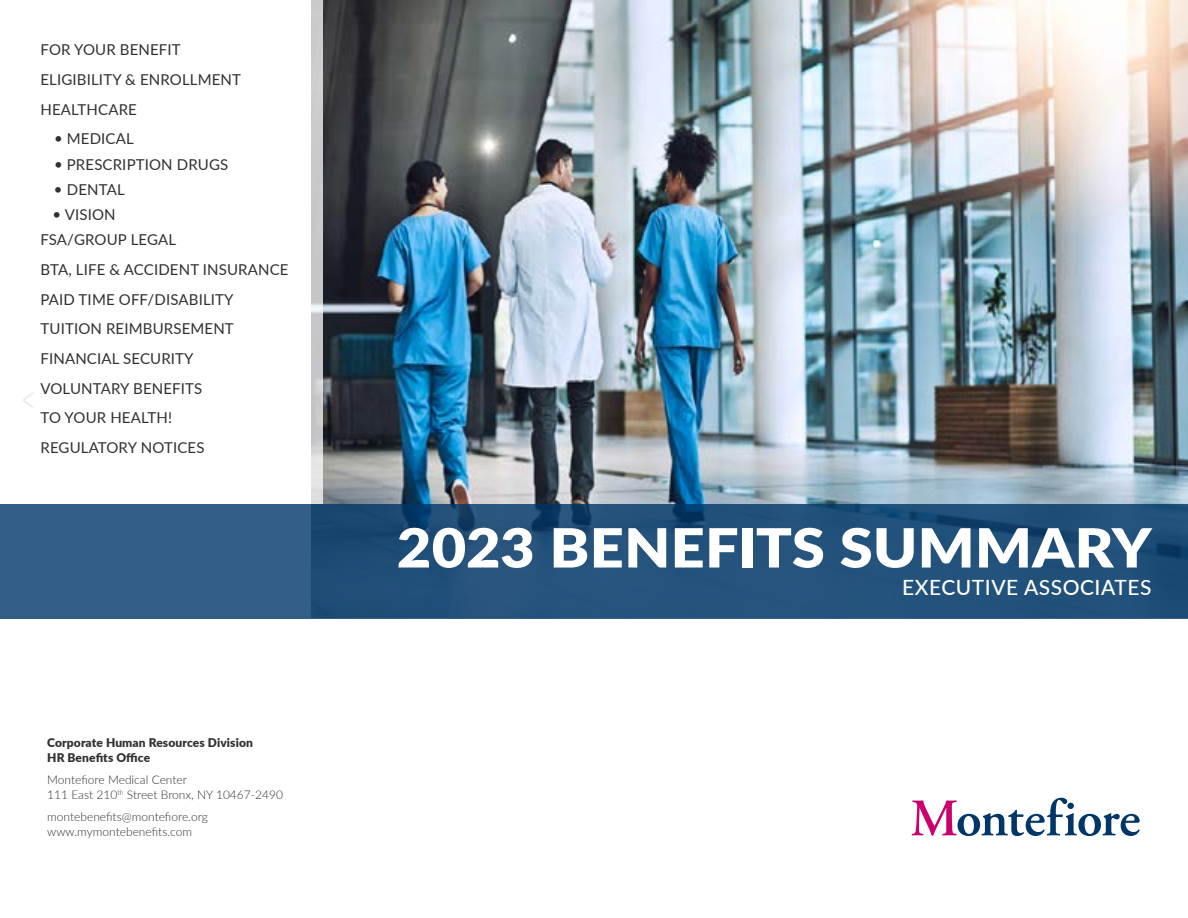
<style>
.page{position:relative;width:1188px;height:918px;background:#fff}
.page>*{position:absolute;margin:0;border:0;box-sizing:border-box;transform-origin:0 0}
.t1{font:900 54px "Lato";letter-spacing:.005em;color:#fff;scale:1.1 1}
.t2{font:500 21px "Lato";letter-spacing:.025em;color:#fff}
.t3{font:15px/29.7px "Lato";letter-spacing:.01em;color:#322f31}
.t4{font:300 12px/15px "Lato";color:#322f31}
.t5{font:900 12px/15px "Lato";letter-spacing:.01em;color:#322f31}
</style>
<div class="page">
<img style="left:323px;top:1px;width:865px;height:503px">
<svg style="left:912px;top:798px;width:228px;height:38px"></svg>
<svg style="left:0;top:504px;width:1188px;height:115px;background:#25537c"></svg>
<p class="t3" style="left:40px;top:34px;width:202px">FOR YOUR BENEFIT<br>ELIGIBILITY &amp; ENROLLMENT<br>HEALTHCARE</p>
<p class="t3" style="left:54px;top:123px;width:81px">• MEDICAL</p>
<p class="t3" style="left:54px;top:149px;width:176px">• PRESCRIPTION DRUGS</p>
<p class="t3" style="left:54px;top:174px;width:72px">• DENTAL</p>
<p class="t3" style="left:40px;top:201px;width:137px;line-height:25.3px;text-indent:12px">• VISION<br>FSA/GROUP LEGAL</p>
<p class="t3" style="left:40px;top:254px;width:250px">BTA, LIFE &amp; ACCIDENT INSURANCE<br>PAID TIME OFF/DISABILITY<br>TUITION REIMBURSEMENT<br>FINANCIAL SECURITY<br>VOLUNTARY BENEFITS<br>TO YOUR HEALTH!<br>REGULATORY NOTICES</p>
<p class="t5" style="left:47px;top:735px;width:207px">Corporate Human Resources Division<br>HR Benefits Office</p>
<p class="t4" style="left:47px;top:772px;width:237px">Montefiore Medical Center<br>111 East 210<sup>th</sup> Street Bronx, NY 10467-2490</p>
<p class="t4" style="left:47px;top:808px;width:162px">montebenefits@montefiore.org www.mymontebenefits.com</p>
<h1 class="t1" style="left:397px;top:507px;width:688px">2023 BENEFITS SUMMARY</h1>
<h2 class="t2" style="left:902px;top:572px;width:251px">EXECUTIVE ASSOCIATES</h2>
</div>
